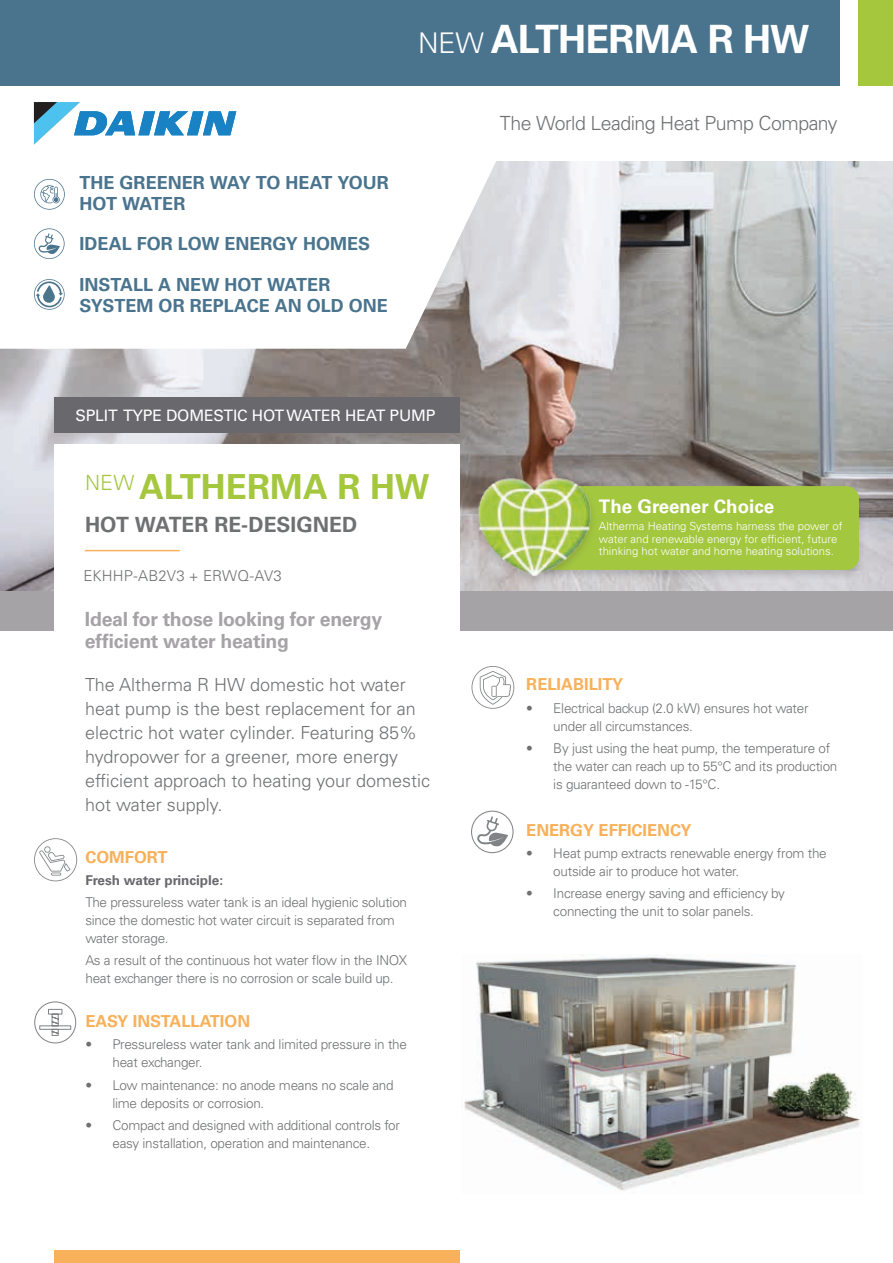
<style>
.page{position:relative;width:893px;height:1263px;background:#fff}
.page>*{position:absolute;margin:0;border:0;box-sizing:border-box;transform-origin:0 0}
.t1{font:700 39px "Univers LT Std";letter-spacing:-.02em;color:#fff}
.t2{font:700 34.5px "Univers LT Std";color:#a4c73e}
.t3{font:700 21px "Univers LT Std";color:#6e7072}
.t4{font:700 19.5px/22.5px "Univers LT Std";letter-spacing:-.015em;color:#a6a3a6}
.t5{font:300 19.5px "Univers LT Std";letter-spacing:-.025em;color:#6e7072}
.t6{font:700 18.75px "Univers LT Std";color:#fff}
.t7{font:300 18px/24px "Univers LT Std";color:#6e7072}
.t8{font:700 18px/21px "Univers LT Std";color:#4a748e}
.t9{font:700 16.5px "Univers LT Std";color:#f8b15a}
.t10{font:15.75px "Univers LT Std";letter-spacing:-.01em;color:#fff}
.t11{font:300 15px "Univers LT Std";letter-spacing:.01em;color:#6e7072}
.t12{font:300 13.5px/18px "Univers LT Std";letter-spacing:-.02em;color:#6e7072}
.t13{font:700 13.5px "Univers LT Std";color:#68686d}
.t14{font:300 11.25px/12.6px "Univers LT Std";color:#fff}
.s1{font-weight:300;font-size:28.5px}
</style>
<div class="page">
<svg style="left:471px;top:811px;width:43px;height:42px"></svg>
<svg style="left:471px;top:666px;width:43px;height:43px"></svg>
<svg style="left:34px;top:838px;width:43px;height:43px"></svg>
<img style="left:0;top:162px;width:893px;height:430px">
<div style="left:0;top:592px;width:893px;height:39px;background:#a6a3a6"></div>
<div style="left:54px;top:444px;width:405px;height:236px;background:#fff"></div>
<svg style="left:34px;top:102px;width:202px;height:43px"></svg>
<div style="left:54px;top:1251px;width:405px;height:12px;background:#f8b15a"></div>
<div style="left:0;top:0;width:839px;height:85px;background:#4a748e"></div>
<div style="left:859px;top:0;width:34px;height:85px;background:#a4c73e"></div>
<img style="left:464px;top:955px;width:398px;height:236px">
<svg style="left:0;top:161px;width:500px;height:188px"></svg>
<svg style="left:34px;top:228px;width:31px;height:31px"></svg>
<div style="left:54px;top:397px;width:405px;height:36px;background:#68686d"></div>
<hr style="left:85px;top:550px;width:95px;height:1px;background:#f8b15a">
<div style="left:534px;top:482px;width:333px;height:100px;background:#231f20;opacity:.2"></div>
<div style="left:542px;top:486px;width:317px;height:84px;background:#a4c740;border-radius:13px"></div>
<img style="left:470px;top:477px;width:135px;height:114px">
<svg style="left:34px;top:279px;width:31px;height:31px"></svg>
<svg style="left:34px;top:179px;width:31px;height:31px"></svg>
<div style="left:34px;top:1001px;width:42px;height:42px;border:1px solid #808286;border-radius:50%"></div>
<svg style="left:39px;top:1008px;width:33px;height:28px"></svg>
<h1 class="t1" style="left:418px;top:17px;width:393px"><span class="s1">NEW</span> ALTHERMA R HW</h1>
<h3 class="t8" style="left:79px;top:172px;width:311px">THE GREENER WAY TO HEAT YOUR<br>HOT WATER</h3>
<h3 class="t8" style="left:79px;top:234px;width:292px">IDEAL FOR LOW ENERGY HOMES</h3>
<h3 class="t8" style="left:79px;top:274px;width:310px">INSTALL A NEW HOT WATER<br>SYSTEM OR REPLACE AN OLD ONE</h3>
<p class="t10" style="left:75px;top:406px;width:362px">SPLIT TYPE DOMESTIC HOT WATER HEAT PUMP</p>
<h2 class="t2" style="left:85px;top:467px;width:346px"><sup>NEW</sup> ALTHERMA R HW</h2>
<h3 class="t3" style="left:85px;top:512px;width:274px">HOT WATER RE-DESIGNED</h3>
<p class="t11" style="left:83px;top:566px;width:200px">EKHHP-AB2V3 + ERWQ-AV3</p>
<h3 class="t4" style="left:85px;top:608px;width:299px">Ideal for those looking for energy efficient water heating</h3>
<h3 class="t7" style="left:85px;top:672px;width:347px">The Altherma R HW domestic hot water heat pump is the best replacement for an electric hot water cylinder. Featuring 85% hydropower for a greener, more energy efficient approach to heating your domestic hot water supply.</h3>
<p class="t9" style="left:85px;top:847px;width:84px">COMFORT</p>
<p class="t13" style="left:85px;top:872px;width:139px">Fresh water principle:</p>
<p class="t12" style="left:85px;top:893px;width:323px">The pressureless water tank is an ideal hygienic solution since the domestic hot water circuit is separated from water storage.</p>
<p class="t12" style="left:85px;top:951px;width:323px">As a result of the continuous hot water flow in the INOX heat exchanger there is no corrosion or scale build up.</p>
<p class="t9" style="left:85px;top:1011px;width:166px">EASY INSTALLATION</p>
<p class="t12" style="left:112px;top:1035px;width:296px;text-indent:-27px">• Pressureless water tank and limited pressure in the heat exchanger.</p>
<p class="t12" style="left:112px;top:1076px;width:283px;text-indent:-27px">• Low maintenance: no anode means no scale and lime deposits or corrosion.</p>
<p class="t12" style="left:85px;top:1116px;width:316px;text-align:center">• Compact and designed with additional controls for easy installation, operation and maintenance.</p>
<h3 class="t5" style="left:500px;top:111px;width:339px">The World Leading Heat Pump Company</h3>
<h3 class="t6" style="left:599px;top:495px;width:177px">The Greener Choice</h3>
<p class="t14" style="left:599px;top:520px;width:245px">Altherma Heating Systems harness the power of water and renewable energy for efficient, future thinking hot water and home heating solutions.</p>
<p class="t9" style="left:526px;top:675px;width:98px">RELIABILITY</p>
<p class="t12" style="left:553px;top:699px;width:257px;text-indent:-27px">• Electrical backup (2.0 kW) ensures hot water under all circumstances.</p>
<p class="t12" style="left:553px;top:739px;width:286px;text-indent:-27px">• By just using the heat pump, the temperature of the water can reach up to 55°C and its production is guaranteed down to -15°C.</p>
<p class="t9" style="left:526px;top:820px;width:167px">ENERGY EFFICIENCY</p>
<p class="t12" style="left:553px;top:844px;width:275px;text-indent:-27px">• Heat pump extracts renewable energy from the outside air to produce hot water.</p>
<p class="t12" style="left:526px;top:885px;width:260px;text-align:center">• Increase energy saving and efficiency by connecting the unit to solar panels.</p>
</div>
